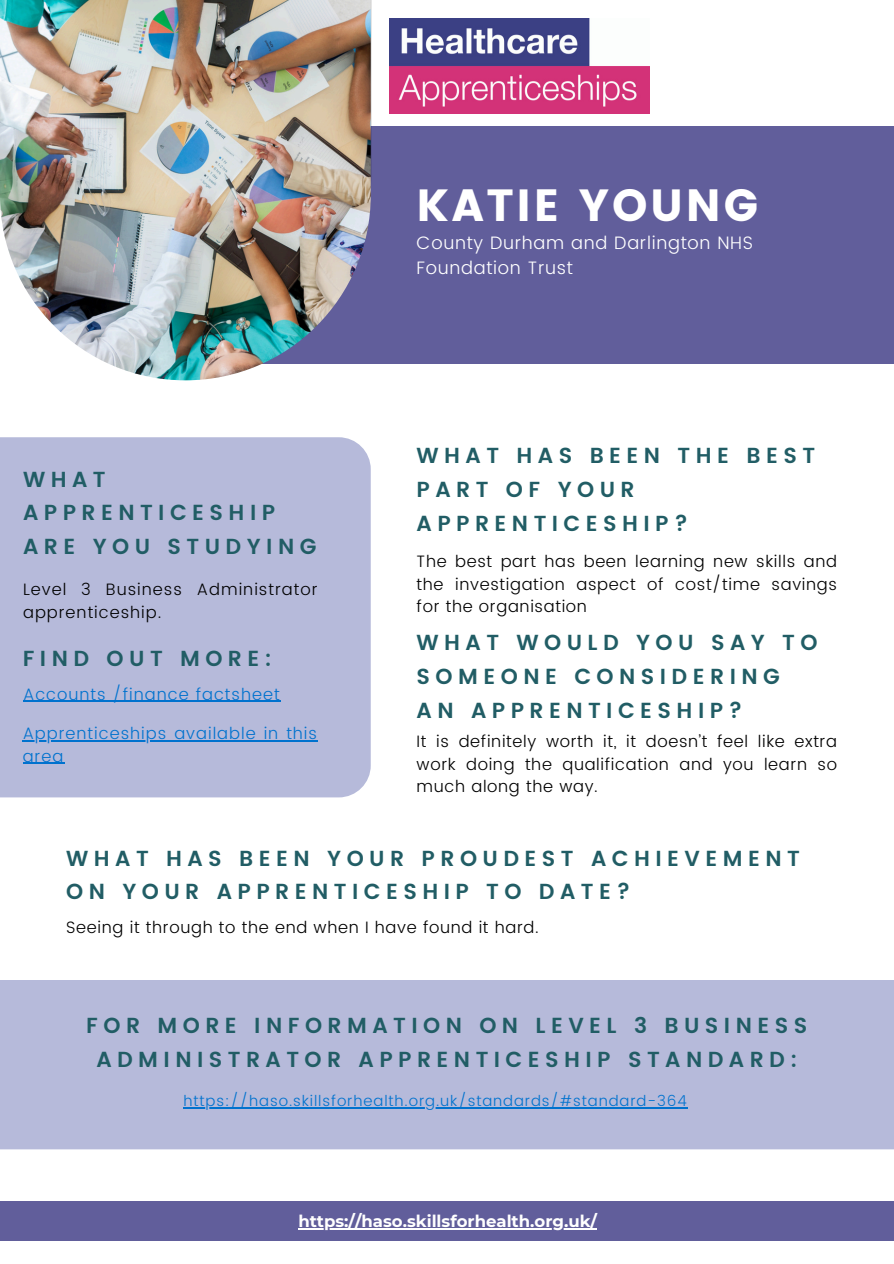
<style>
.page{position:relative;width:894px;height:1264px;background:#fff}
.page>*{position:absolute;margin:0;border:0;box-sizing:border-box;transform-origin:0 0}
.t1{font:45px "Poppins";letter-spacing:.06em;color:#fff}
.t2{font:600 21.75px/33.8px "Poppins";letter-spacing:.25em;color:#215d65}
.t3{font:300 18px/24.8px "Poppins";letter-spacing:.04em;color:#fff}
.t4{font:300 16.5px/22.5px "Poppins";letter-spacing:.04em;color:#000;text-align:justify}
.t5{font:300 16.5px/22.5px "Poppins";letter-spacing:.06em;color:#0072ce}
.t6{font:300 16.5px/22.5px "Poppins";letter-spacing:.06em;color:#000}
.t7{font:700 16.5px "Montserrat";color:#fff}
.t8{font:300 15px "Poppins";letter-spacing:.06em;color:#0072ce}
</style>
<div class="page">
<div style="left:161px;top:126px;width:732px;height:238px;background:#615e9b"></div>
<img style="left:0;top:0;width:370px;height:380px">
<div style="left:0;top:437px;width:370px;height:360px;background:#b6bada"></div>
<div style="left:0;top:1201px;width:893px;height:39px;background:#615e9b"></div>
<img style="left:389px;top:19px;width:260px;height:94px">
<div style="left:0;top:980px;width:893px;height:169px;background:#b6bada"></div>
<hr style="left:298px;top:1227px;width:299px;height:2px;background:#fff">
<hr style="left:183px;top:1107px;width:504px;height:1px;background:#0072ce">
<hr style="left:23px;top:700px;width:257px;height:1px;background:#0072ce">
<hr style="left:23px;top:740px;width:295px;height:1px;background:#0072ce">
<hr style="left:23px;top:762px;width:41px;height:1px;background:#0072ce">
<h2 class="t1" style="left:416px;top:179px;width:343px">KATIE YOUNG</h2>
<h4 class="t2" style="left:23px;top:462px;width:295px">WHAT<br>APPRENTICESHIP<br>ARE YOU STUDYING</h4>
<p class="t6" style="left:23px;top:578px;width:296px">Level 3 Business Administrator apprenticeship.</p>
<h2 class="t2" style="left:23px;top:641px;width:250px">FIND OUT MORE:</h2>
<p class="t5" style="left:23px;top:682px;width:258px">Accounts /finance factsheet</p>
<h3 class="t5" style="left:23px;top:722px;width:296px">Apprenticeships available in this area</h3>
<h4 class="t3" style="left:416px;top:231px;width:338px">County Durham and Darlington NHS<br>Foundation Trust</h4>
<h2 class="t2" style="left:416px;top:439px;width:400px">WHAT HAS BEEN THE BEST<br>PART OF YOUR<br>APPRENTICESHIP?</h2>
<h4 class="t4" style="left:416px;top:550px;width:422px">The best part has been learning new skills and the investigation aspect of cost/time savings for the organisation</h4>
<h4 class="t2" style="left:416px;top:625px;width:402px">WHAT WOULD YOU SAY TO<br>SOMEONE CONSIDERING<br>AN APPRENTICESHIP?</h4>
<h2 class="t4" style="left:416px;top:730px;width:422px">It is definitely worth it, it doesn’t feel like extra work doing the qualification and you learn so much along the way.</h2>
<h2 class="t2" style="left:66px;top:841px;width:735px">WHAT HAS BEEN YOUR PROUDEST ACHIEVEMENT<br>ON YOUR APPRENTICESHIP TO DATE?</h2>
<h4 class="t4" style="left:66px;top:916px;width:474px">Seeing it through to the end when I have found it hard.</h4>
<h4 class="t2" style="left:86px;top:1009px;width:722px;text-align:center">FOR MORE INFORMATION ON LEVEL 3 BUSINESS<br>ADMINISTRATOR APPRENTICESHIP STANDARD:</h4>
<h2 class="t8" style="left:183px;top:1091px;width:504px">https://haso.skillsforhealth.org.uk/standards/#standard-364</h2>
<h4 class="t7" style="left:298px;top:1210px;width:300px">https://haso.skillsforhealth.org.uk/</h4>
</div>
